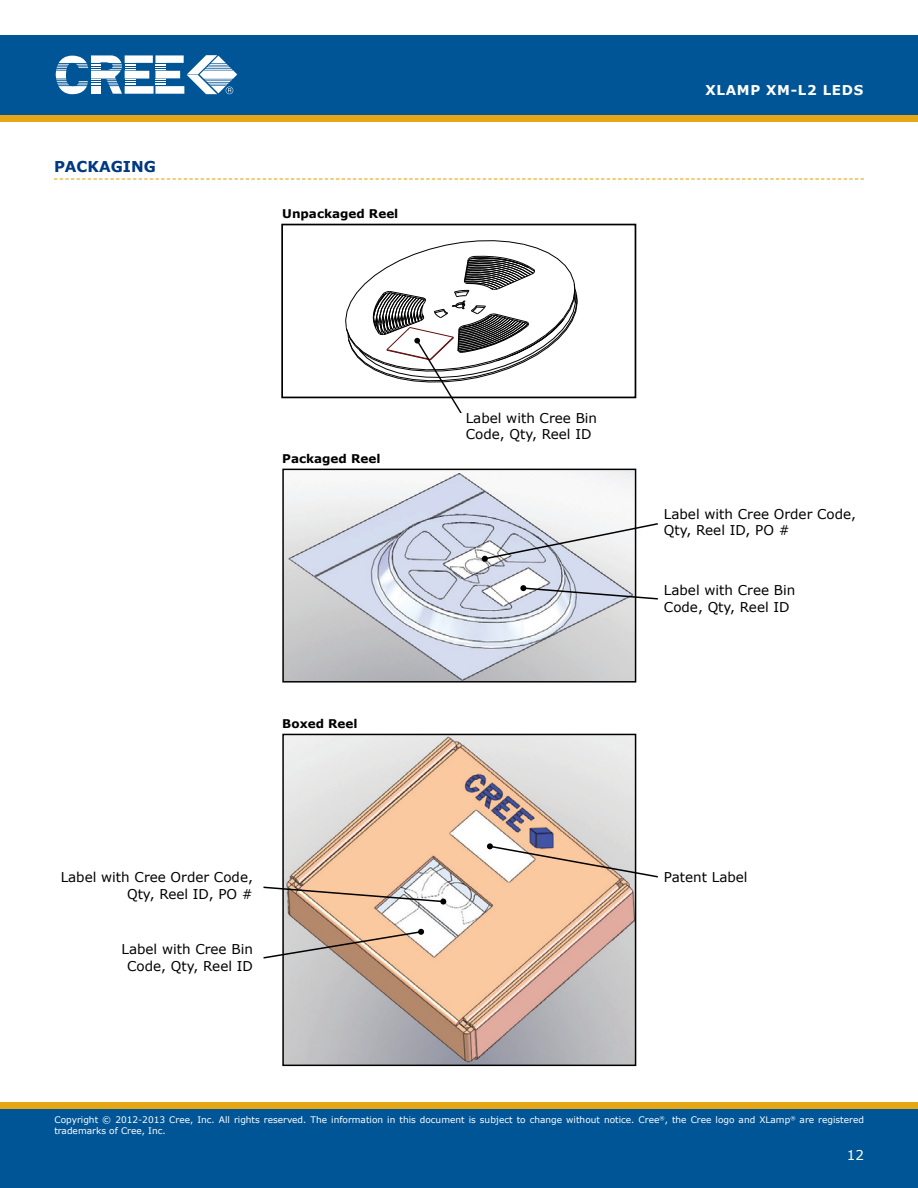
<style>
.page{position:relative;width:918px;height:1188px;background:#fff}
.page>*{position:absolute;margin:0;border:0;box-sizing:border-box;transform-origin:0 0}
.t1{font:700 15px "Verdana";color:#003882}
.t2{font:13.5px/16.2px "Verdana";color:#000}
.t3{font:700 13.5px "Verdana";letter-spacing:.05em;color:#fffffe}
.t4{font:13.5px "Verdana";color:#fff}
.t5{font:700 12px "Verdana";color:#000}
.t6{font:9px/10.8px "Verdana";color:#fff}
</style>
<div class="page">
<div style="left:0;top:115px;width:918px;height:7px;background:#e7a614"></div>
<div style="left:0;top:35px;width:918px;height:80px;background:#005596"></div>
<svg style="left:56px;top:55px;width:181px;height:39px"></svg>
<div style="left:0;top:1108px;width:918px;height:80px;background:#005596"></div>
<div style="left:0;top:1102px;width:918px;height:6px;background:#e7a614"></div>
<svg style="left:54px;top:178px;width:810px;height:2px"></svg>
<img style="left:284px;top:471px;width:350px;height:210px">
<div style="left:282px;top:469px;width:354px;height:214px;border:1px solid #000"></div>
<svg style="left:346px;top:241px;width:231px;height:172px"></svg>
<svg style="left:482px;top:522px;width:176px;height:40px"></svg>
<svg style="left:520px;top:585px;width:138px;height:15px"></svg>
<img style="left:285px;top:737px;width:348px;height:326px">
<div style="left:282px;top:734px;width:354px;height:332px;border:2px solid #000"></div>
<svg style="left:263px;top:886px;width:183px;height:19px"></svg>
<svg style="left:263px;top:929px;width:161px;height:31px"></svg>
<svg style="left:487px;top:843px;width:171px;height:36px"></svg>
<div style="left:281px;top:224px;width:355px;height:174px;border:2px solid #000"></div>
<h1 class="t1" style="left:54px;top:157px;width:102px">Packaging</h1>
<h3 class="t5" style="left:282px;top:206px;width:118px">Unpackaged Reel</h3>
<h2 class="t3" style="left:706px;top:82px;width:159px">xlamp xm-l2 leds</h2>
<h3 class="t5" style="left:282px;top:451px;width:100px">Packaged Reel</h3>
<h3 class="t5" style="left:282px;top:716px;width:77px">Boxed Reel</h3>
<h2 class="t2" style="left:61px;top:869px;width:194px;text-align:right">Label with Cree Order Code,<br>Qty, Reel ID, PO #</h2>
<h2 class="t2" style="left:122px;top:941px;width:133px;text-align:center">Label with Cree Bin<br>Code, Qty, Reel ID</h2>
<h2 class="t2" style="left:466px;top:410px;width:133px">Label with Cree Bin<br>Code, Qty, Reel ID</h2>
<h2 class="t2" style="left:664px;top:505px;width:194px">Label with Cree Order Code,<br>Qty, Reel ID, PO #</h2>
<h2 class="t2" style="left:664px;top:582px;width:133px">Label with Cree Bin<br>Code, Qty, Reel ID</h2>
<h2 class="t2" style="left:664px;top:869px;width:85px">Patent Label</h2>
<p class="t6" style="left:54px;top:1114px;width:811px">Copyright © 2012-2013 Cree, Inc. All rights reserved. The information in this document is subject to change without notice. Cree<sup>®</sup>, the Cree logo and XLamp<sup>®</sup> are registered trademarks of Cree, Inc.</p>
<p class="t6" style="left:114px;top:1115px;width:752px">2010 Cree, Inc. All rights reserved. The information in his document is subject to change without no ice. Cree, the Cr e logo and XLamp are registered tradema ks</p>
<p class="t6" style="left:54px;top:1125px;width:58px">of Cree, Inc.</p>
<h2 class="t4" style="left:847px;top:1146px;width:19px">12</h2>
</div>
